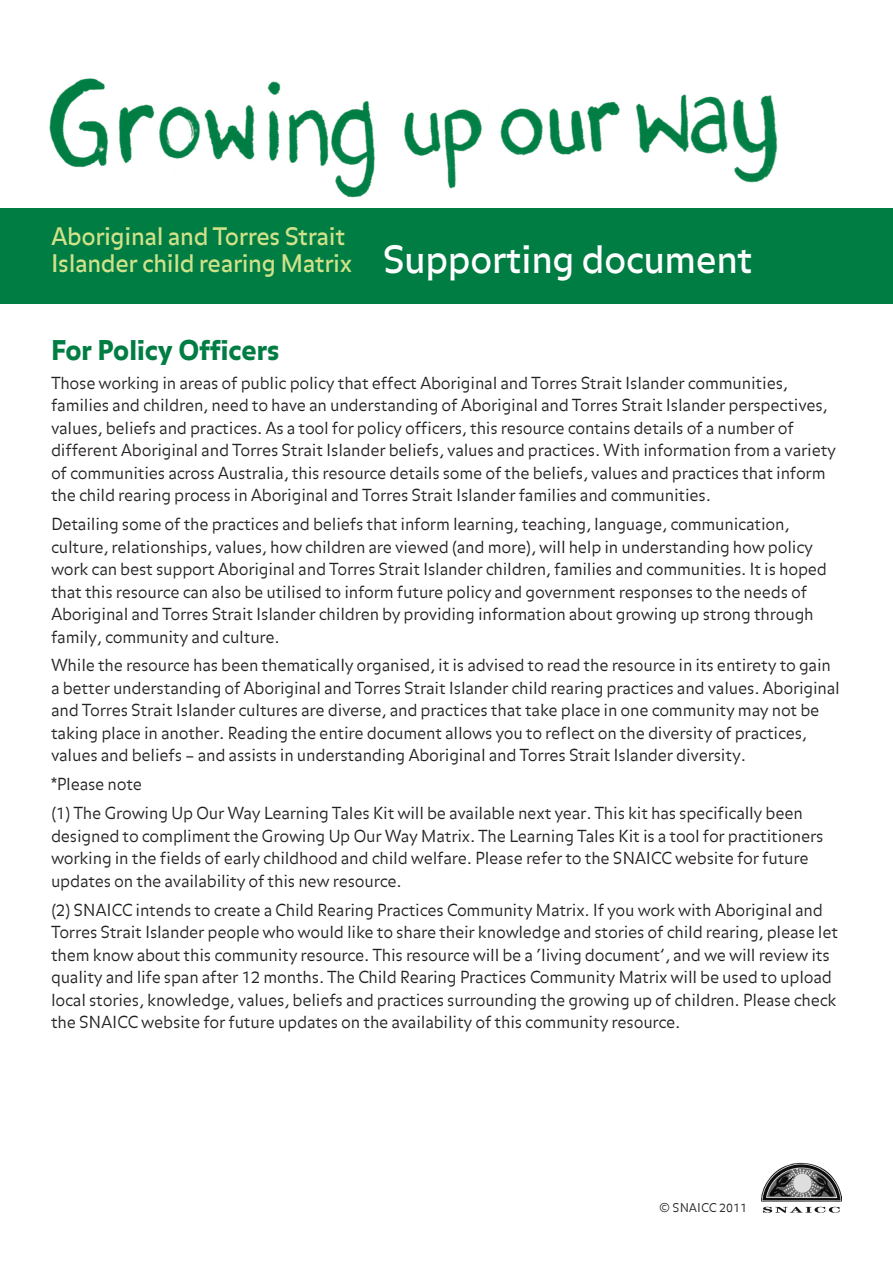
<style>
.page{position:relative;width:893px;height:1263px;background:#fff}
.page>*{position:absolute;margin:0;border:0;box-sizing:border-box;transform-origin:0 0}
.t1{font:37.5px "Balance";letter-spacing:-.015em;color:#fff}
.Heading_1{font:900 27px "Balance";color:#007d43}
.t2{font:24px/27px "Balance";letter-spacing:-.015em;color:#d1e28a}
.body{font:300 16.5px/22.5px "Balance";letter-spacing:-.015em;color:#231f20}
.t3{font:300 12px "Balance";color:#231f20}
</style>
<div class="page">
<img style="left:761px;top:1162px;width:81px;height:51px">
<div style="left:0;top:208px;width:893px;height:96px;background:#007d43"></div>
<img style="left:49px;top:78px;width:729px;height:120px">
<h3 class="t2" style="left:51px;top:225px;width:303px">Aboriginal and Torres Strait<br>Islander child rearing Matrix</h3>
<h1 class="t1" style="left:383px;top:237px;width:372px">Supporting document</h1>
<p class="Heading_1" style="left:51px;top:334px;width:230px">For Policy Officers</p>
<p class="body" style="left:51px;top:372px;width:787px">Those working in areas of public policy that effect Aboriginal and Torres Strait Islander communities, families and children, need to have an understanding of Aboriginal and Torres Strait Islander perspectives, values, beliefs and practices. As a tool for policy officers, this resource contains details of a number of different Aboriginal and Torres Strait Islander beliefs, values and practices. With information from a variety of communities across Australia, this resource details some of the beliefs, values and practices that inform the child rearing process in Aboriginal and Torres Strait Islander families and communities.</p>
<p class="body" style="left:51px;top:514px;width:777px">Detailing some of the practices and beliefs that inform learning, teaching, language, communication, culture, relationships, values, how children are viewed (and more), will help in understanding how policy work can best support Aboriginal and Torres Strait Islander children, families and communities. It is hoped that this resource can also be utilised to inform future policy and government responses to the needs of Aboriginal and Torres Strait Islander children by providing information about growing up strong through family, community and culture.</p>
<p class="body" style="left:51px;top:655px;width:790px">While the resource has been thematically organised, it is advised to read the resource in its entirety to gain a better understanding of Aboriginal and Torres Strait Islander child rearing practices and values. Aboriginal and Torres Strait Islander cultures are diverse, and practices that take place in one community may not be taking place in another. Reading the entire document allows you to reflect on the diversity of practices, values and beliefs – and assists in understanding Aboriginal and Torres Strait Islander diversity.</p>
<p class="body" style="left:51px;top:774px;width:93px">*Please note</p>
<p class="body" style="left:51px;top:803px;width:774px">(1) The Growing Up Our Way Learning Tales Kit will be available next year. This kit has specifically been designed to compliment the Growing Up Our Way Matrix. The Learning Tales Kit is a tool for practitioners working in the fields of early childhood and child welfare. Please refer to the SNAICC website for future updates on the availability of this new resource.</p>
<p class="body" style="left:51px;top:899px;width:789px">(2) SNAICC intends to create a Child Rearing Practices Community Matrix. If you work with Aboriginal and Torres Strait Islander people who would like to share their knowledge and stories of child rearing, please let them know about this community resource. This resource will be a ‘living document’, and we will review its quality and life span after 12 months. The Child Rearing Practices Community Matrix will be used to upload local stories, knowledge, values, beliefs and practices surrounding the growing up of children. Please check the SNAICC website for future updates on the availability of this community resource.</p>
<p class="t3" style="left:659px;top:1201px;width:89px">© SNAICC 2011</p>
</div>
